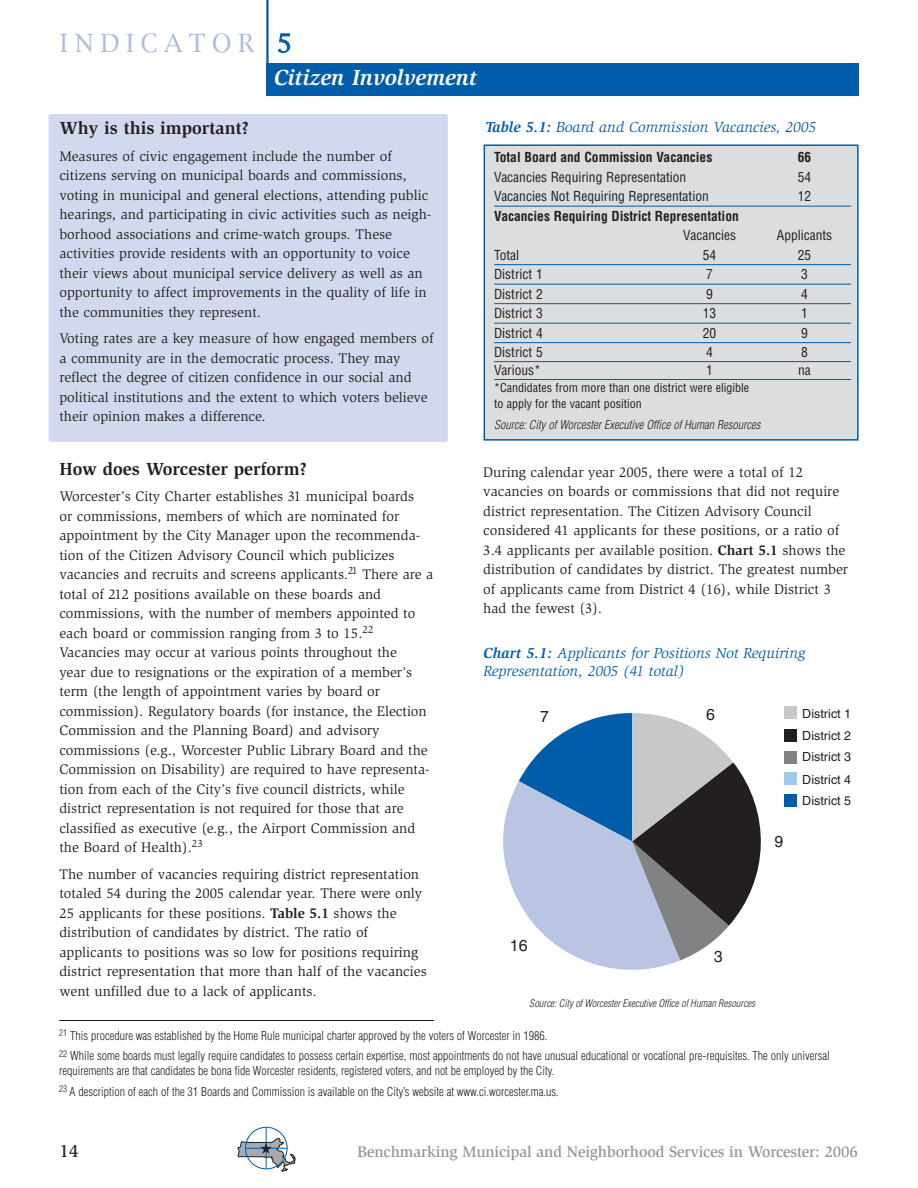
<style>
.page{position:relative;width:918px;height:1188px;background:#fff}
.page>*{position:absolute;margin:0;border:0;box-sizing:border-box;transform-origin:0 0}
.t1{font:24px "New York";letter-spacing:.265em;color:#adbbdf}
.t2{font:italic 700 22.5px "Slimbach";color:#fff}
.t3{font:700 18px "Slimbach";color:#231f20}
.t4{font:500 18px "Slimbach";color:#231f20}
.t5{font:15.9px "Helvetica";color:#231f20}
.t6{font:500 15.75px "Slimbach";letter-spacing:-.01em;color:#939598}
.t7{font:italic 15px/18px "Slimbach";color:#005daa}
.t8{font:14.25px/19.5px "Slimbach";color:#231f20}
.t9{font:condensed 13.5px "Helvetica";color:#231f20}
.t10{font:700 condensed 13.5px "Helvetica";color:#231f20}
.t11{font:12.6px/22.4px "Helvetica";color:#231f20}
.t12{font:300 condensed 12px/20.4px "Helvetica";color:#231f20}
.t13{font:condensed 12px/16.5px "Helvetica";color:#231f20}
.t14{font:italic 300 condensed 12px "Helvetica";color:#231f20}
.t15{font:italic 300 condensed 10.2px "Helvetica";color:#231f20}
.s1{color:#005daa}
.s2{font-weight:700}
</style>
<div class="page">
<div style="left:49px;top:114px;width:399px;height:328px;background:#d2d9ee;border-radius:3px"></div>
<div style="left:266px;top:63px;width:593px;height:32px;background:#005daa"></div>
<hr style="left:266px;top:0;width:3px;height:80px;background:#005daa">
<div style="left:245px;top:1127px;width:43px;height:42px;border:1px solid #005daa;border-radius:50%"></div>
<hr style="left:266px;top:1127px;width:1px;height:42px;background:#005daa">
<svg style="left:237px;top:1138px;width:58px;height:33px"></svg>
<div style="left:485px;top:146px;width:372px;height:293px;background:#dcddde"></div>
<hr style="left:494px;top:206px;width:357px;height:1px;background:#005daa">
<hr style="left:494px;top:264px;width:357px;height:1px;background:#005daa">
<hr style="left:494px;top:284px;width:357px;height:1px;background:#005daa">
<hr style="left:494px;top:303px;width:357px;height:1px;background:#005daa">
<hr style="left:494px;top:323px;width:357px;height:1px;background:#005daa">
<hr style="left:494px;top:342px;width:357px;height:1px;background:#005daa">
<hr style="left:494px;top:361px;width:357px;height:1px;background:#005daa">
<hr style="left:494px;top:379px;width:357px;height:1px;background:#005daa">
<div style="left:484px;top:144px;width:375px;height:297px;border:2px solid #005daa"></div>
<div style="left:784px;top:706px;width:12px;height:13px;background:#c6c8ca"></div>
<div style="left:784px;top:730px;width:12px;height:12px;background:#231f20"></div>
<div style="left:784px;top:751px;width:12px;height:12px;background:#808284"></div>
<div style="left:784px;top:772px;width:12px;height:13px;background:#9fc9eb"></div>
<div style="left:784px;top:795px;width:12px;height:12px;background:#005daa"></div>
<svg style="left:503px;top:713px;width:258px;height:257px"></svg>
<hr style="left:59px;top:1020px;width:375px;height:1px;background:#231f20">
<h1 class="t1" style="left:59px;top:33px;width:234px">INDICATOR <span class="s1">5</span></h1>
<h2 class="t2" style="left:274px;top:69px;width:205px">Citizen Involvement</h2>
<p class="t3" style="left:59px;top:121px;width:191px">Why is this important?</p>
<p class="t8" style="left:59px;top:148px;width:373px">Measures of civic engagement include the number of citizens serving on municipal boards and commissions, voting in municipal and general elections, attending public hearings, and participating in civic activities such as neigh&shy;borhood associations and crime-watch groups. These activities provide residents with an opportunity to voice their views about municipal service delivery as well as an opportunity to affect improvements in the quality of life in the communities they represent.</p>
<p class="t8" style="left:59px;top:330px;width:376px">Voting rates are a key measure of how engaged members of a community are in the democratic process. They may reflect the degree of citizen confidence in our social and political institutions and the extent to which voters believe their opinion makes a difference.</p>
<p class="t3" style="left:59px;top:462px;width:249px">How does Worcester perform?</p>
<p class="t8" style="left:59px;top:488px;width:376px">Worcester’s City Charter establishes 31 municipal boards<br>or commissions, members of which are nominated for appointment by the City Manager upon the recommenda&shy;tion of the Citizen Advisory Council which publicizes vacancies and recruits and screens applicants.<sup>21</sup> There are a total of 212 positions available on these boards and commissions, with the number of members appointed to each board or commission ranging from 3 to 15.<sup>22<br></sup>Vacancies may occur at various points throughout the<br>year due to resignations or the expiration of a member’s term (the length of appointment varies by board or commission). Regulatory boards (for instance, the Election Commission and the Planning Board) and advisory commissions (e.g., Worcester Public Library Board and the Commission on Disability) are required to have representa&shy;tion from each of the City’s five council districts, while district representation is not required for those that are classified as executive (e.g., the Airport Commission and the Board of Health).<sup>23</sup></p>
<p class="t8" style="left:59px;top:865px;width:369px">The number of vacancies requiring district representation totaled 54 during the 2005 calendar year. There were only 25 applicants for these positions. <span class="s2">Table 5.1</span> shows the distribution of candidates by district. The ratio of applicants to positions was so low for positions requiring district representation that more than half of the vacancies went unfilled due to a lack of applicants.</p>
<p class="t7" style="left:485px;top:119px;width:333px"><span class="s2">Table 5.1:</span> Board and Commission Vacancies, 2005</p>
<p class="t10" style="left:494px;top:152px;width:220px">Total Board and Commission Vacancies</p>
<p class="t10" style="left:798px;top:152px;width:15px">66</p>
<p class="t9" style="left:494px;top:171px;width:194px">Vacancies Requiring Representation</p>
<p class="t9" style="left:798px;top:171px;width:15px">54</p>
<p class="t9" style="left:494px;top:191px;width:216px">Vacancies Not Requiring Representation</p>
<p class="t9" style="left:798px;top:191px;width:15px">12</p>
<p class="t10" style="left:494px;top:210px;width:246px">Vacancies Requiring District Representation</p>
<p class="t9" style="left:683px;top:230px;width:54px">Vacancies</p>
<p class="t9" style="left:777px;top:230px;width:57px">Applicants</p>
<p class="t9" style="left:494px;top:249px;width:27px">Total</p>
<p class="t9" style="left:703px;top:249px;width:15px">54</p>
<p class="t9" style="left:798px;top:249px;width:15px">25</p>
<p class="t9" style="left:494px;top:269px;width:50px">District 1</p>
<p class="t9" style="left:706px;top:269px;width:8px">7</p>
<p class="t9" style="left:801px;top:269px;width:8px">3</p>
<p class="t9" style="left:494px;top:288px;width:50px">District 2</p>
<p class="t9" style="left:706px;top:288px;width:8px">9</p>
<p class="t9" style="left:801px;top:288px;width:8px">4</p>
<p class="t9" style="left:494px;top:308px;width:50px">District 3</p>
<p class="t9" style="left:703px;top:308px;width:15px">13</p>
<p class="t9" style="left:801px;top:308px;width:8px">1</p>
<p class="t9" style="left:494px;top:327px;width:50px">District 4</p>
<p class="t9" style="left:703px;top:327px;width:15px">20</p>
<p class="t9" style="left:801px;top:327px;width:8px">9</p>
<p class="t9" style="left:494px;top:347px;width:50px">District 5</p>
<p class="t9" style="left:706px;top:347px;width:8px">4</p>
<p class="t9" style="left:801px;top:347px;width:8px">8</p>
<p class="t9" style="left:494px;top:365px;width:48px">Various*</p>
<p class="t9" style="left:706px;top:365px;width:8px">1</p>
<p class="t9" style="left:798px;top:365px;width:14px">na</p>
<p class="t13" style="left:494px;top:380px;width:256px">*Candidates from more than one district were eligible to apply for the vacant position</p>
<p class="t14" style="left:494px;top:420px;width:270px">Source:City ofWorcesterExecutive Office ofHuman Resources</p>
<p class="t8" style="left:483px;top:463px;width:366px">During calendar year 2005, there were a total of 12 vacancies on boards or commissions that did not require district representation. The Citizen Advisory Council considered 41 applicants for these positions, or a ratio of 3.4 applicants per available position. <span class="s2">Chart 5.1</span> shows the distribution of candidates by district. The greatest number of applicants came from District 4 (16), while District 3 had the fewest (3).</p>
<p class="t7" style="left:484px;top:645px;width:323px"><span class="s2">Chart 5.1:</span> Applicants for Positions Not Requiring<br>Representation, 2005 (41 total)</p>
<p class="t5" style="left:540px;top:710px;width:10px">7</p>
<p class="t5" style="left:706px;top:708px;width:10px">6</p>
<p class="t11" style="left:802px;top:703px;width:50px">District 1<br>District 2</p>
<p class="t11" style="left:802px;top:747px;width:50px">District 3<br>District 4</p>
<p class="t11" style="left:802px;top:790px;width:50px">District 5</p>
<p class="t5" style="left:775px;top:835px;width:10px">9</p>
<p class="t5" style="left:510px;top:940px;width:19px">16</p>
<p class="t5" style="left:714px;top:951px;width:10px">3</p>
<p class="t15" style="left:529px;top:999px;width:228px">Source: City of Worcester Executive Office of Human Resources</p>
<p class="t12" style="left:59px;top:1027px;width:772px"><sup>21</sup> This procedure was established by the Home Rule municipal charter approved by the voters of Worcester in 1986.<br><sup>22</sup> While some boards must legally require candidates to possess certain expertise, most appointments do not have unusual educational or vocational pre-requisites. The only universal</p>
<p class="t12" style="left:59px;top:1062px;width:501px">requirements are that candidates be bona fide Worcester residents, registered voters, and not be employed by the City.<br><sup>23</sup> A description of each of the 31 Boards and Commission is available on the City’s website at www.ci.worcester.ma.us.</p>
<p class="t4" style="left:59px;top:1144px;width:21px">14</p>
<p class="t6" style="left:358px;top:1146px;width:502px">Benchmarking Municipal and Neighborhood Services in Worcester: 2006</p>
</div>
